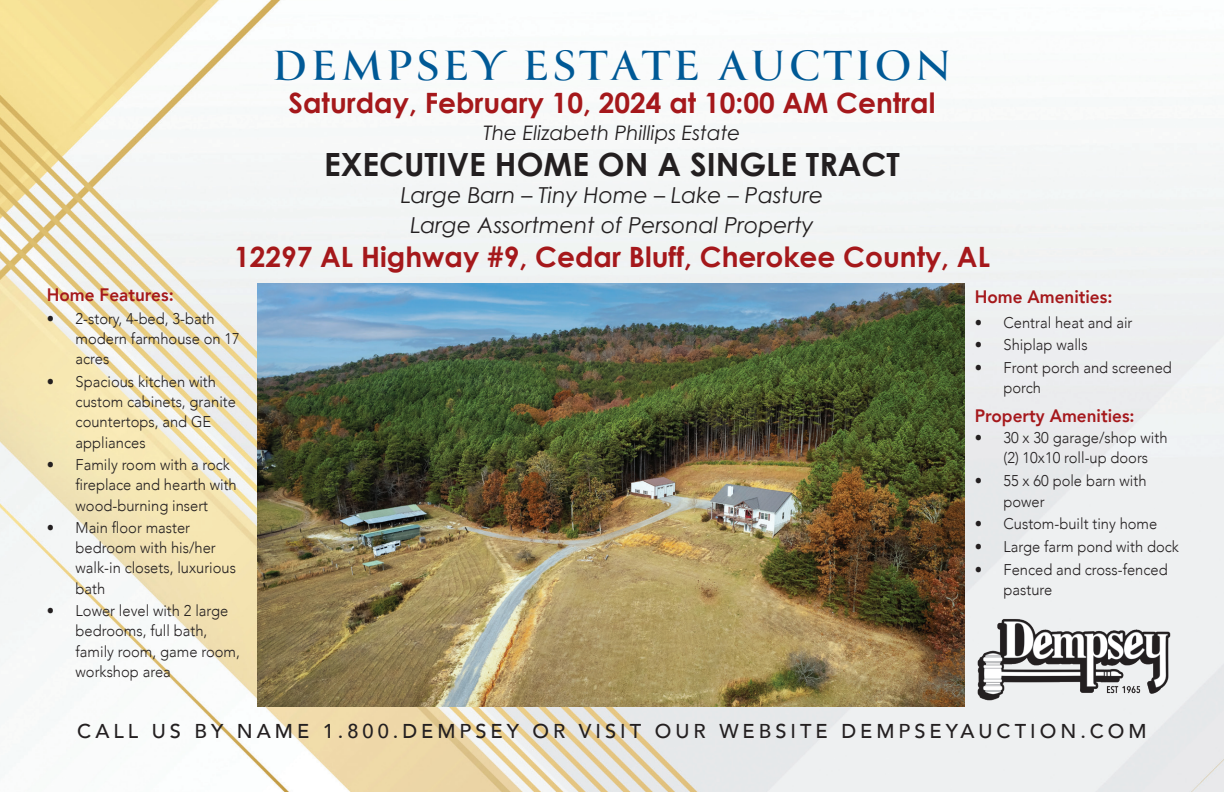
<style>
.page{position:relative;width:1224px;height:792px;background:#fff}
.page>*{position:absolute;margin:0;border:0;box-sizing:border-box;transform-origin:0 0}
.t1{font:700 46.6px "Canto Pen";letter-spacing:.075em;color:#005996}
.t2{font:700 32px "Century Gothic";color:#231f20}
.t3{font:700 28px "Century Gothic";color:#a5181b}
.t4{font:italic 22px "Century Gothic";color:#231f20}
.t5{font:500 20px "Avenir";letter-spacing:.2em;color:#231f20}
.t6{font:italic 20px "Century Gothic";color:#231f20}
.t7{font:800 18px "Avenir";color:#a5181b;scale:.95 1}
.t8{font:300 15.6px/20.2px "Avenir";color:#231f20;scale:.95 1}
</style>
<div class="page">
<img style="left:0;top:0;width:1224px;height:792px">
<img style="left:257px;top:283px;width:708px;height:424px">
<img style="left:974px;top:612px;width:199px;height:95px">
<p class="t1" style="left:273px;top:36px;width:680px">DEMPSEY ESTATE AUCTION</p>
<p class="t3" style="left:289px;top:82px;width:648px">Saturday, February 10, 2024 at 10:00 AM Central</p>
<p class="t6" style="left:484px;top:119px;width:258px">The Elizabeth Phillips Estate</p>
<p class="t2" style="left:324px;top:140px;width:577px">EXECUTIVE HOME ON A SINGLE TRACT</p>
<p class="t4" style="left:401px;top:180px;width:424px">Large Barn – Tiny Home – Lake – Pasture</p>
<p class="t4" style="left:410px;top:210px;width:405px">Large Assortment of Personal Property</p>
<p class="t3" style="left:234px;top:235px;width:757px">12297 AL Highway #9, Cedar Bluff, Cherokee County, AL</p>
<p class="t7" style="left:47px;top:281px;width:135px">Home Features:</p>
<p class="t8" style="left:76px;top:308px;width:174px;text-indent:-29px">• 2-story, 4-bed, 3-bath modern farmhouse on 17 acres</p>
<p class="t8" style="left:76px;top:371px;width:170px;text-indent:-29px">• Spacious kitchen with custom cabinets, granite countertops, and GE appliances</p>
<p class="t8" style="left:76px;top:455px;width:171px;text-indent:-29px">• Family room with a rock fireplace and hearth with wood-burning insert</p>
<p class="t8" style="left:76px;top:517px;width:170px;text-indent:-29px">• Main floor master bedroom with his/her walk-in closets, luxurious bath</p>
<p class="t8" style="left:76px;top:601px;width:174px;text-indent:-29px">• Lower level with 2 large bedrooms, full bath, family room, game room, workshop area</p>
<p class="t7" style="left:975px;top:283px;width:146px">Home Amenities:</p>
<p class="t8" style="left:975px;top:312px;width:168px">• Central heat and air</p>
<p class="t8" style="left:975px;top:335px;width:121px">• Shiplap walls</p>
<p class="t8" style="left:1004px;top:357px;width:179px;text-indent:-29px">• Front porch and screened porch</p>
<p class="t7" style="left:975px;top:401px;width:170px">Property Amenities:</p>
<p class="t8" style="left:1004px;top:427px;width:174px;text-indent:-29px">• 30 x 30 garage/shop with (2) 10x10 roll-up doors</p>
<p class="t8" style="left:1004px;top:471px;width:152px;text-indent:-29px">• 55 x 60 pole barn with power</p>
<p class="t8" style="left:975px;top:514px;width:194px">• Custom-built tiny home</p>
<p class="t8" style="left:975px;top:536px;width:216px">• Large farm pond with dock</p>
<p class="t8" style="left:1004px;top:559px;width:174px;text-indent:-29px">• Fenced and cross-fenced pasture</p>
<p class="t5" style="left:77px;top:714px;width:1071px">CALL US BY NAME 1.800.DEMPSEY OR VISIT OUR WEBSITE DEMPSEYAUCTION.COM</p>
</div>
